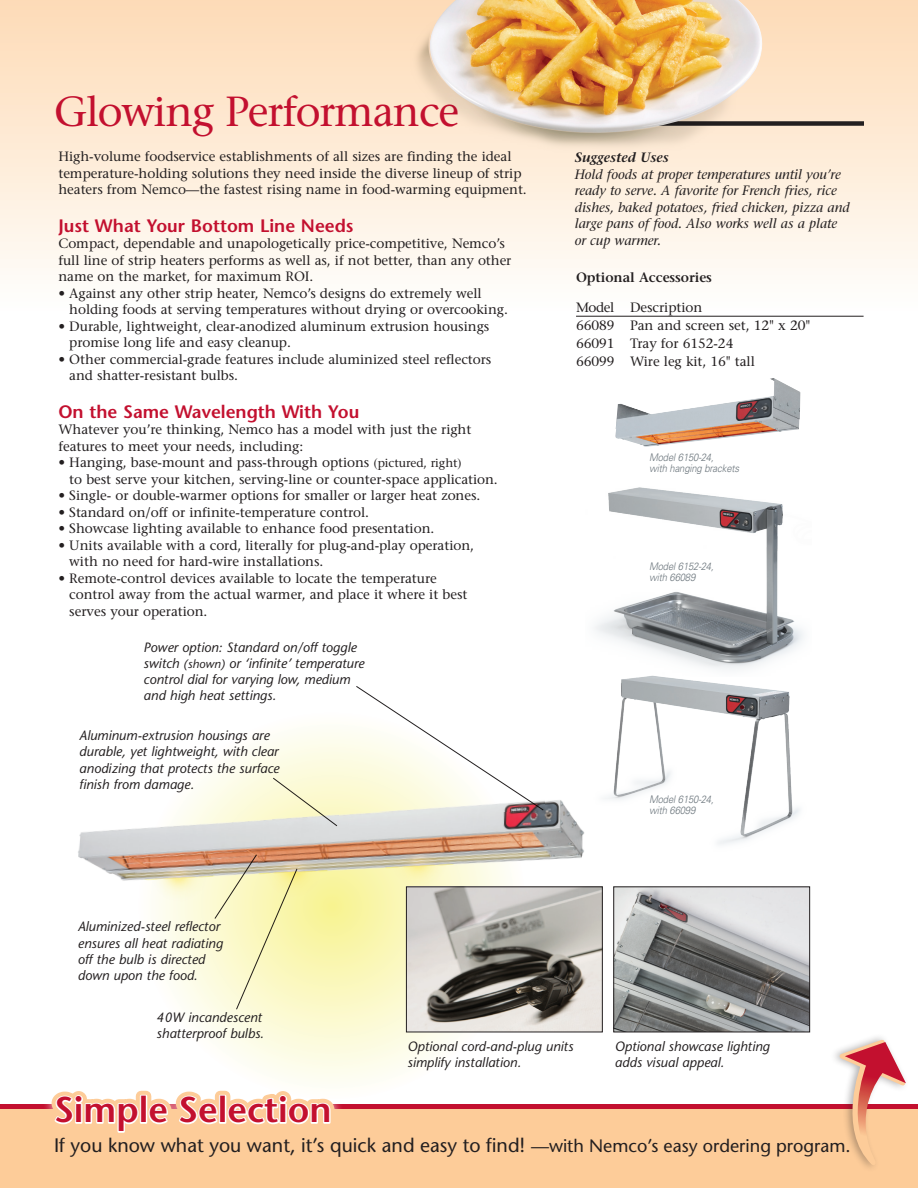
<style>
.page{position:relative;width:918px;height:1188px;background:#fff}
.page>*{position:absolute;margin:0;border:0;box-sizing:border-box;transform-origin:0 0}
.t1{font:42px "Stone Serif";letter-spacing:-.03em;color:#c3102f}
.t2{font:600 35.85px "Stone Sans";color:#c3102f}
.t3{font:19.5px "Stone Sans";color:#231f20}
.t4{font:600 18px "Stone Sans";color:#c3102f}
.t5{font:13.5px/16.5px "Stone Serif";letter-spacing:-.005em;color:#231f20}
.t6{font:italic 13.5px/16.2px "Stone Sans";color:#231f20}
.t7{font:italic 13.5px/16.5px "Stone Serif";letter-spacing:-.005em;color:#231f20}
.t8{font:600 13.5px "Stone Serif";letter-spacing:-.005em;color:#231f20}
.t9{font:italic 600 13.5px "Stone Serif";letter-spacing:-.005em;color:#231f20}
.t10{font:italic 300 10.5px/10.5px "Univers";letter-spacing:-.015em;color:#6a747b;scale:.9 1}
.s1{font-size:12px}
.s2{font-size:18px}
</style>
<div class="page">
<div style="left:0;top:0;width:918px;height:310px;background:linear-gradient(to bottom,#fddab6,#fefefc)"></div>
<svg style="left:139px;top:713px;width:386px;height:386px"></svg>
<div style="left:0;top:1104px;width:918px;height:12px;background:#c3102f"></div>
<div style="left:42px;top:1081px;width:302px;height:65px;background:#fff"></div>
<div style="left:0;top:1109px;width:918px;height:79px;background:#fdcc99"></div>
<div style="left:829px;top:1033px;width:80px;height:139px;background:#231f20;opacity:.35"></div>
<div style="left:573px;top:121px;width:291px;height:5px;background:#231f20"></div>
<img style="left:411px;top:0;width:351px;height:153px">
<img style="left:430px;top:0;width:334px;height:134px">
<img style="left:619px;top:676px;width:181px;height:169px">
<img style="left:615px;top:378px;width:186px;height:69px">
<img style="left:595px;top:487px;width:209px;height:189px">
<hr style="left:576px;top:316px;width:288px;height:1px;background:#231f20">
<img style="left:78px;top:727px;width:574px;height:207px">
<svg style="left:42px;top:1090px;width:298px;height:43px"></svg>
<svg style="left:830px;top:1036px;width:79px;height:133px"></svg>
<svg style="left:214px;top:854px;width:84px;height:156px;background:#f0e9b9"></svg>
<svg style="left:272px;top:777px;width:66px;height:50px;background:#f0efce"></svg>
<svg style="left:355px;top:686px;width:189px;height:125px"></svg>
<img style="left:615px;top:889px;width:193px;height:141px">
<div style="left:613px;top:887px;width:197px;height:145px;border:1px solid #231f20"></div>
<img style="left:408px;top:889px;width:193px;height:141px">
<div style="left:406px;top:887px;width:197px;height:145px;border:1px solid #231f20"></div>
<h1 class="t1" style="left:54px;top:86px;width:407px">Glowing Performance</h1>
<p class="t5" style="left:58px;top:148px;width:470px">High-volume foodservice establishments of all sizes are finding the ideal temperature-holding solutions they need inside the diverse lineup of strip heaters from Nemco—the fastest rising name in food-warming equipment.</p>
<h3 class="t4" style="left:58px;top:214px;width:297px">Just What Your Bottom Line Needs</h3>
<p class="t5" style="left:58px;top:235px;width:455px">Compact, dependable and unapologetically price-competitive, Nemco’s full line of strip heaters performs as well as, if not better, than any other name on the market, for maximum ROI.</p>
<p class="t5" style="left:69px;top:285px;width:440px;text-indent:-11px">• Against any other strip heater, Nemco’s designs do extremely well holding foods at serving temperatures without drying or overcooking.</p>
<p class="t5" style="left:69px;top:318px;width:422px;text-indent:-11px">• Durable, lightweight, clear-anodized aluminum extrusion housings promise long life and easy cleanup.</p>
<p class="t5" style="left:69px;top:351px;width:424px;text-indent:-11px">• Other commercial-grade features include aluminized steel reflectors and shatter-resistant bulbs.</p>
<h3 class="t4" style="left:58px;top:400px;width:302px">On the Same Wavelength With You</h3>
<p class="t5" style="left:58px;top:421px;width:415px">Whatever you’re thinking, Nemco has a model with just the right features to meet your needs, including:</p>
<p class="t5" style="left:69px;top:454px;width:430px;text-indent:-11px">• Hanging, base-mount and pass-through options <span class="s1">(pictured, right)<br></span>to best serve your kitchen, serving-line or counter-space application.</p>
<p class="t5" style="left:58px;top:487px;width:423px">• Single- or double-warmer options for smaller or larger heat zones.</p>
<p class="t5" style="left:58px;top:504px;width:312px">• Standard on/off or infinite-temperature control.</p>
<p class="t5" style="left:58px;top:520px;width:377px">• Showcase lighting available to enhance food presentation.</p>
<p class="t5" style="left:69px;top:537px;width:406px;text-indent:-11px">• Units available with a cord, literally for plug-and-play operation, with no need for hard-wire installations.</p>
<p class="t5" style="left:69px;top:570px;width:400px;text-indent:-11px">• Remote-control devices available to locate the temperature control away from the actual warmer, and place it where it best serves your operation.</p>
<p class="t6" style="left:144px;top:639px;width:222px">Power option: Standard on/off toggle switch <span class="s1">(shown)</span> or ‘infinite’ temperature control dial for varying low, medium and high heat settings.</p>
<p class="t6" style="left:79px;top:727px;width:202px">Aluminum-extrusion housings are durable, yet lightweight, with clear anodizing that protects the surface finish from damage.</p>
<p class="t9" style="left:575px;top:149px;width:96px">Suggested Uses</p>
<p class="t7" style="left:575px;top:166px;width:276px">Hold foods at proper temperatures until you’re ready to serve. A favorite for French fries, rice dishes, baked potatoes, fried chicken, pizza and large pans of food. Also works well as a plate or cup warmer.</p>
<p class="t8" style="left:576px;top:269px;width:137px">Optional Accessories</p>
<p class="t5" style="left:576px;top:299px;width:236px;line-height:18px">Model Description<br>66089 Pan and screen set, 12" x 20"<br>66091 Tray for 6152-24<br>66099 Wire leg kit, 16" tall</p>
<p class="t10" style="left:649px;top:452px;width:102px">Model 6150-24,<br>with hanging brackets</p>
<p class="t10" style="left:649px;top:561px;width:73px">Model 6152-24, with 66089</p>
<p class="t10" style="left:649px;top:794px;width:73px">Model 6150-24, with 66099</p>
<p class="t6" style="left:78px;top:919px;width:147px">Aluminized-steel reflector ensures all heat radiating off the bulb is directed down upon the food.</p>
<p class="t6" style="left:157px;top:1009px;width:109px">40W incandescent shatterproof bulbs.</p>
<p class="t6" style="left:408px;top:1038px;width:167px">Optional cord-and-plug units simplify installation.</p>
<p class="t6" style="left:615px;top:1038px;width:157px">Optional showcase lighting adds visual appeal.</p>
<h2 class="t2" style="left:54px;top:1088px;width:279px">Simple Selection</h2>
<h3 class="t3" style="left:54px;top:1134px;width:798px">If you know what you want, it’s quick and easy to find! <span class="s2">—with Nemco’s easy ordering program.</span></h3>
</div>
